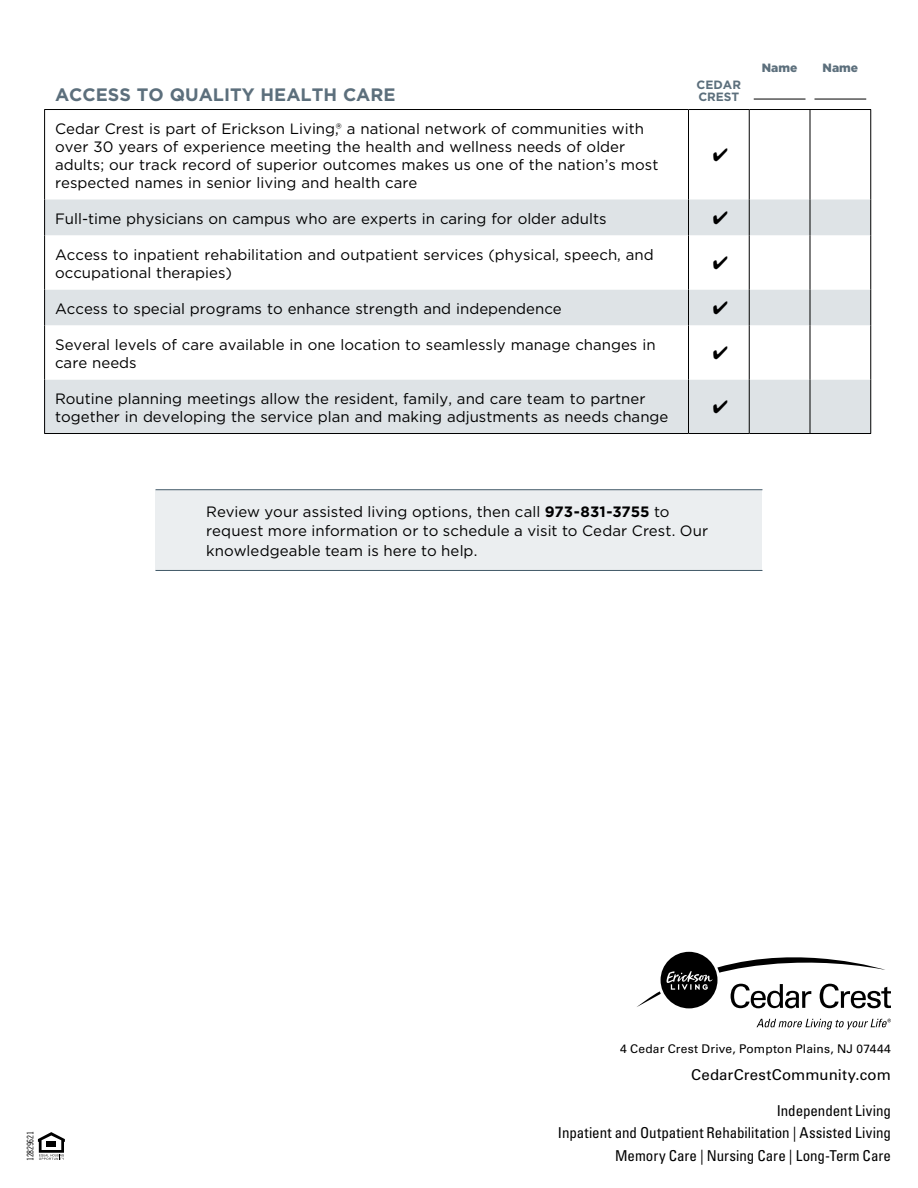
<style>
.page{position:relative;width:918px;height:1188px;background:#fff}
.page>*{position:absolute;margin:0;border:0;box-sizing:border-box;transform-origin:0 0}
.t1{font:700 18px "Gotham";color:#5c6f7c}
.t2{font:15px/18px "Gotham";color:#000}
.t3{font:condensed 15px/22.5px "Univers LT Std";color:#000;text-align:right}
.t4{font:15px "Univers LT Std";letter-spacing:.01em;color:#000}
.t5{font:12px "Univers LT Std";letter-spacing:.015em;color:#000}
.t6{font:700 12px/12px "Gotham";color:#5c6f7c}
.t7{font:900 12px "Gotham";color:#5c6f7c}
.t8{font:9px "Trade Gothic LT Std Cn 18";letter-spacing:-.035em;color:#000}
.s1{font-weight:700}
</style>
<div class="page">
<div style="left:45px;top:200px;width:825px;height:233px;background:#dee3e6"></div>
<svg style="left:45px;top:236px;width:825px;height:144px"></svg>
<hr style="left:810px;top:110px;width:1px;height:90px;background:#000">
<hr style="left:810px;top:200px;width:1px;height:36px;background:#000">
<hr style="left:810px;top:236px;width:1px;height:54px;background:#000">
<hr style="left:810px;top:290px;width:1px;height:36px;background:#000">
<hr style="left:810px;top:326px;width:1px;height:54px;background:#000">
<hr style="left:810px;top:380px;width:1px;height:53px;background:#000">
<hr style="left:688px;top:110px;width:1px;height:90px;background:#000">
<hr style="left:749px;top:110px;width:1px;height:90px;background:#000">
<hr style="left:688px;top:200px;width:1px;height:36px;background:#000">
<hr style="left:749px;top:200px;width:1px;height:36px;background:#000">
<hr style="left:688px;top:236px;width:1px;height:54px;background:#000">
<hr style="left:749px;top:236px;width:1px;height:54px;background:#000">
<hr style="left:688px;top:290px;width:1px;height:36px;background:#000">
<hr style="left:749px;top:290px;width:1px;height:36px;background:#000">
<hr style="left:688px;top:326px;width:1px;height:54px;background:#000">
<hr style="left:749px;top:326px;width:1px;height:54px;background:#000">
<hr style="left:688px;top:380px;width:1px;height:53px;background:#000">
<hr style="left:749px;top:380px;width:1px;height:53px;background:#000">
<hr style="left:44px;top:110px;width:1px;height:90px;background:#000">
<hr style="left:870px;top:110px;width:1px;height:90px;background:#000">
<hr style="left:44px;top:200px;width:1px;height:36px;background:#000">
<hr style="left:870px;top:200px;width:1px;height:36px;background:#000">
<hr style="left:44px;top:236px;width:1px;height:54px;background:#000">
<hr style="left:870px;top:236px;width:1px;height:54px;background:#000">
<hr style="left:44px;top:290px;width:1px;height:36px;background:#000">
<hr style="left:870px;top:290px;width:1px;height:36px;background:#000">
<hr style="left:44px;top:326px;width:1px;height:54px;background:#000">
<hr style="left:870px;top:326px;width:1px;height:54px;background:#000">
<hr style="left:44px;top:380px;width:1px;height:53px;background:#000">
<hr style="left:870px;top:380px;width:1px;height:53px;background:#000">
<hr style="left:44px;top:433px;width:644px;height:1px;background:#000">
<hr style="left:688px;top:433px;width:61px;height:1px;background:#000">
<hr style="left:749px;top:433px;width:61px;height:1px;background:#000">
<hr style="left:810px;top:433px;width:61px;height:1px;background:#000">
<hr style="left:44px;top:109px;width:644px;height:1px;background:#000">
<hr style="left:688px;top:109px;width:61px;height:1px;background:#000">
<hr style="left:749px;top:109px;width:61px;height:1px;background:#000">
<hr style="left:810px;top:109px;width:61px;height:1px;background:#000">
<hr style="left:754px;top:99px;width:52px;height:1px;background:#000">
<hr style="left:814px;top:99px;width:52px;height:1px;background:#000">
<div style="left:156px;top:490px;width:606px;height:81px;background:#ebeef0"></div>
<hr style="left:156px;top:570px;width:606px;height:1px;background:#425968">
<hr style="left:156px;top:489px;width:606px;height:1px;background:#425968">
<svg style="left:38px;top:1132px;width:27px;height:28px"></svg>
<svg style="left:637px;top:952px;width:254px;height:56px"></svg>
<svg style="left:757px;top:1019px;width:134px;height:11px"></svg>
<svg style="left:713px;top:211px;width:14px;height:14px"></svg>
<svg style="left:713px;top:256px;width:14px;height:14px"></svg>
<svg style="left:713px;top:301px;width:14px;height:14px"></svg>
<svg style="left:713px;top:346px;width:14px;height:14px"></svg>
<svg style="left:713px;top:400px;width:14px;height:14px"></svg>
<p class="t1" style="left:55px;top:82px;width:342px">ACCESS TO QUALITY HEALTH CARE</p>
<p class="t6" style="left:697px;top:78px;width:46px">CEDAR<br>CREST</p>
<p class="t2" style="left:55px;top:119px;width:605px">Cedar Crest is part of Erickson Living,® a national network of communities with over 30 years of experience meeting the health and wellness needs of older adults; our track record of superior outcomes makes us one of the nation’s most respected names in senior living and health care</p>
<p class="t2" style="left:55px;top:209px;width:553px">Full-time physicians on campus who are experts in caring for older adults</p>
<p class="t2" style="left:55px;top:245px;width:600px">Access to inpatient rehabilitation and outpatient services (physical, speech, and occupational therapies)</p>
<p class="t2" style="left:55px;top:299px;width:508px">Access to special programs to enhance strength and independence</p>
<p class="t2" style="left:55px;top:335px;width:602px">Several levels of care available in one location to seamlessly manage changes in care needs</p>
<p class="t2" style="left:55px;top:389px;width:615px">Routine planning meetings allow the resident, family, and care team to partner together in developing the service plan and making adjustments as needs change</p>
<p class="t7" style="left:762px;top:59px;width:37px">Name</p>
<p class="t7" style="left:823px;top:59px;width:37px">Name</p>
<p class="t2" style="left:206px;top:502px;width:504px;line-height:19.5px">Review your assisted living options, then call <span class="s1">973-831-3755</span> to request more information or to schedule a visit to Cedar Crest. Our knowledgeable team is here to help.</p>
<p class="t8" style="left:25px;top:1161px;width:31px;rotate:-90deg">12829621</p>
<p class="t5" style="left:620px;top:1042px;width:272px">4 Cedar Crest Drive, Pompton Plains, NJ 07444</p>
<p class="t4" style="left:691px;top:1066px;width:201px">CedarCrestCommunity.com</p>
<p class="t3" style="left:558px;top:1099px;width:335px">Independent Living<br>Inpatient and Outpatient Rehabilitation | Assisted Living</p>
<p class="t3" style="left:615px;top:1144px;width:277px">Memory Care | Nursing Care | Long-Term Care</p>
</div>
